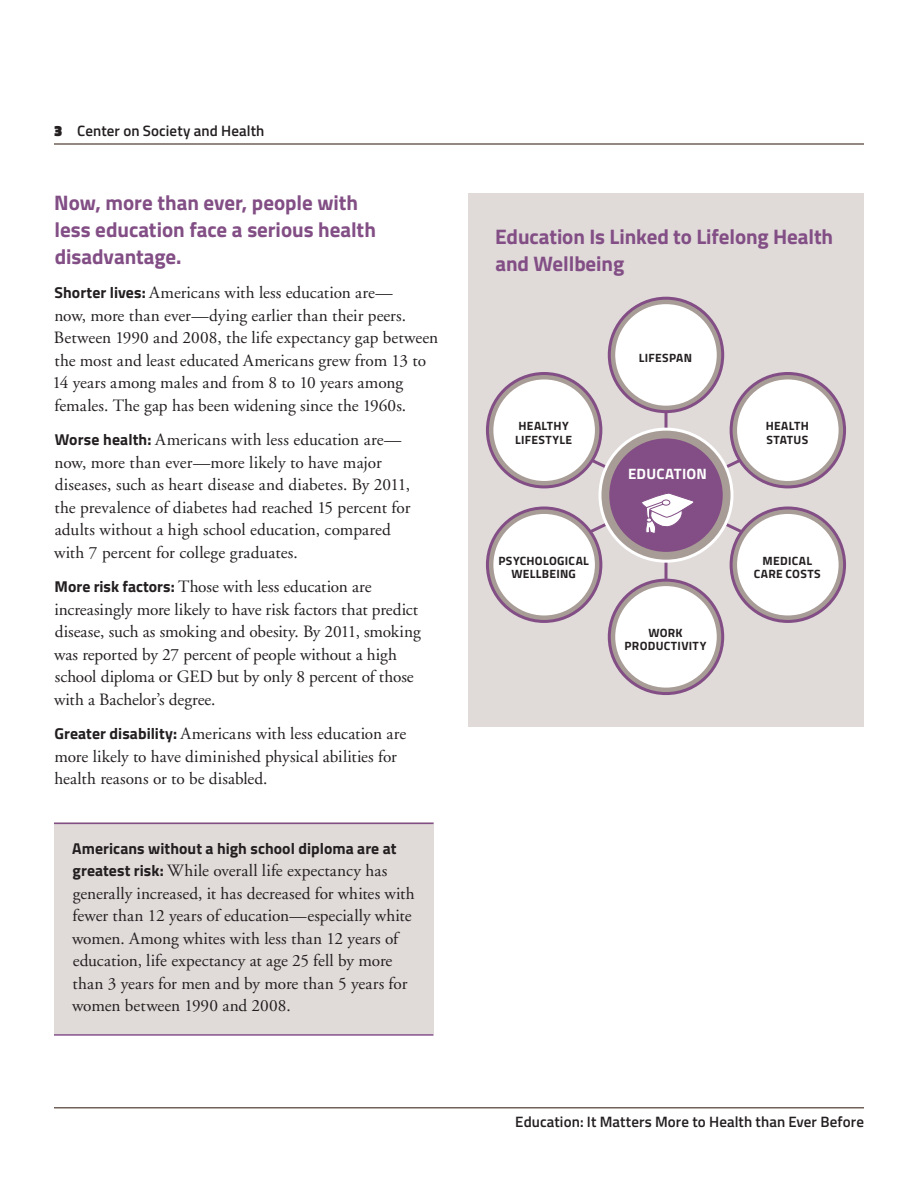
<style>
.page{position:relative;width:918px;height:1188px;background:#fff}
.page>*{position:absolute;margin:0;border:0;box-sizing:border-box;transform-origin:0 0}
.Heading1{font:700 21px/27px "Titillium Web";letter-spacing:-.005em;color:#824e85}
.t1{font:17.25px/22.5px "Adobe Garamond LT";color:#231f20}
.t2{font:700 15.75px "Titillium Web";letter-spacing:.005em;color:#231f20}
.t3{font:600 15px "Titillium Web";letter-spacing:.005em;color:#231f20}
.Heading2{font:700 15px "Titillium Web";letter-spacing:.015em;color:#fff}
.Heading2-2{font:700 12px/13.5px "Titillium Web";letter-spacing:.025em;color:#231f20;text-align:center}
.s1{font-weight:900}
.s2{font-family:"Titillium Web";font-weight:700;font-size:15.75px}
</style>
<div class="page">
<hr style="left:54px;top:143px;width:810px;height:2px;background:#70625a">
<hr style="left:54px;top:1107px;width:810px;height:1px;background:#70625a">
<div style="left:468px;top:194px;width:396px;height:533px;background:#e0dbd9"></div>
<div style="left:54px;top:823px;width:380px;height:211px;background:#e0dbd9"></div>
<svg style="left:664px;top:413px;width:4px;height:15px"></svg>
<svg style="left:664px;top:563px;width:4px;height:16px"></svg>
<svg style="left:721px;top:448px;width:27px;height:23px"></svg>
<svg style="left:580px;top:520px;width:31px;height:24px"></svg>
<svg style="left:721px;top:520px;width:31px;height:24px"></svg>
<svg style="left:584px;top:448px;width:27px;height:23px"></svg>
<svg style="left:487px;top:374px;width:114px;height:113px;background:#a08b92"></svg>
<div style="left:486px;top:372px;width:116px;height:116px;border:3px solid #824e85;border-radius:50%"></div>
<div style="left:493px;top:379px;width:102px;height:102px;background:#fff;border-radius:50%"></div>
<svg style="left:731px;top:374px;width:114px;height:113px;background:#a08b92"></svg>
<div style="left:730px;top:372px;width:116px;height:116px;border:3px solid #824e85;border-radius:50%"></div>
<div style="left:737px;top:379px;width:102px;height:102px;background:#fff;border-radius:50%"></div>
<svg style="left:731px;top:508px;width:114px;height:113px;background:#a28e95"></svg>
<div style="left:730px;top:507px;width:116px;height:116px;border:3px solid #824e85;border-radius:50%"></div>
<div style="left:737px;top:514px;width:102px;height:101px;background:#fff;border-radius:50%"></div>
<svg style="left:487px;top:508px;width:114px;height:113px;background:#a28e95"></svg>
<div style="left:486px;top:507px;width:116px;height:116px;border:3px solid #824e85;border-radius:50%"></div>
<div style="left:493px;top:514px;width:102px;height:101px;background:#fff;border-radius:50%"></div>
<svg style="left:609px;top:298px;width:114px;height:114px;background:#9f8992"></svg>
<div style="left:608px;top:297px;width:116px;height:116px;border:3px solid #824e85;border-radius:50%"></div>
<div style="left:615px;top:304px;width:102px;height:102px;background:#fff;border-radius:50%"></div>
<svg style="left:609px;top:580px;width:114px;height:114px;background:#9f8992"></svg>
<div style="left:608px;top:579px;width:116px;height:116px;border:3px solid #824e85;border-radius:50%"></div>
<div style="left:615px;top:586px;width:102px;height:102px;background:#fff;border-radius:50%"></div>
<svg style="left:600px;top:429px;width:132px;height:132px;background:#b3a9a4"></svg>
<div style="left:598px;top:428px;width:136px;height:135px;border:3px solid #fff;border-radius:50%"></div>
<div style="left:609px;top:438px;width:114px;height:114px;background:#824e85;border-radius:50%"></div>
<svg style="left:642px;top:493px;width:52px;height:40px"></svg>
<hr style="left:54px;top:823px;width:380px;height:1px;background:#824e85">
<hr style="left:54px;top:1034px;width:380px;height:2px;background:#824e85">
<p class="t3" style="left:54px;top:120px;width:212px"><span class="s1">3</span> Center on Society and Health</p>
<p class="Heading1" style="left:54px;top:188px;width:323px">Now, more than ever, people with less education face a serious health disadvantage.</p>
<p class="t1" style="left:52px;top:281px;width:387px"><span class="s2">Shorter lives:</span> Americans with less education are—<br>now, more than ever—dying earlier than their peers.<br>Between 1990 and 2008, the life expectancy gap between the most and least educated Americans grew from 13 to 14 years among males and from 8 to 10 years among females. The gap has been widening since the 1960s.</p>
<p class="t1" style="left:54px;top:428px;width:358px"><span class="s2">Worse health:</span> Americans with less education are— now, more than ever—more likely to have major diseases, such as heart disease and diabetes. By 2011, the prevalence of diabetes had reached 15 percent for adults without a high school education, compared with 7 percent for college graduates.</p>
<p class="t1" style="left:54px;top:575px;width:368px"><span class="s2">More risk factors:</span> Those with less education are increasingly more likely to have risk factors that predict disease, such as smoking and obesity. By 2011, smoking was reported by 27 percent of people without a high school diploma or GED but by only 8 percent of those with a Bachelor’s degree.</p>
<p class="t1" style="left:54px;top:722px;width:353px"><span class="s2">Greater disability:</span> Americans with less education are more likely to have diminished physical abilities for health reasons or to be disabled.</p>
<p class="t2" style="left:72px;top:836px;width:326px">Americans without a high school diploma are at</p>
<p class="t1" style="left:72px;top:860px;width:344px"><span class="s2">greatest risk:</span> While overall life expectancy has generally increased, it has decreased for whites with fewer than 12 years of education—especially white women. Among whites with less than 12 years of education, life expectancy at age 25 fell by more than 3 years for men and by more than 5 years for women between 1990 and 2008.</p>
<p class="Heading1" style="left:495px;top:222px;width:339px">Education Is Linked to Lifelong Health and Wellbeing</p>
<p class="Heading2-2" style="left:519px;top:419px;width:52px">HEALTHY</p>
<p class="Heading2-2" style="left:515px;top:432px;width:59px">LIFESTYLE</p>
<p class="Heading2-2" style="left:498px;top:553px;width:92px">PSYCHOLOGICAL<br>WELLBEING</p>
<p class="Heading2-2" style="left:639px;top:350px;width:55px">LIFESPAN</p>
<p class="Heading2" style="left:628px;top:462px;width:80px">EDUCATION</p>
<p class="Heading2-2" style="left:625px;top:625px;width:83px">WORK<br>PRODUCTIVITY</p>
<p class="Heading2-2" style="left:766px;top:419px;width:45px;text-align:left">HEALTH<br>STATUS</p>
<p class="Heading2-2" style="left:754px;top:553px;width:68px">MEDICAL<br>CARE COSTS</p>
<p class="t3" style="left:515px;top:1110px;width:350px">Education: It Matters More to Health than Ever Before</p>
</div>
